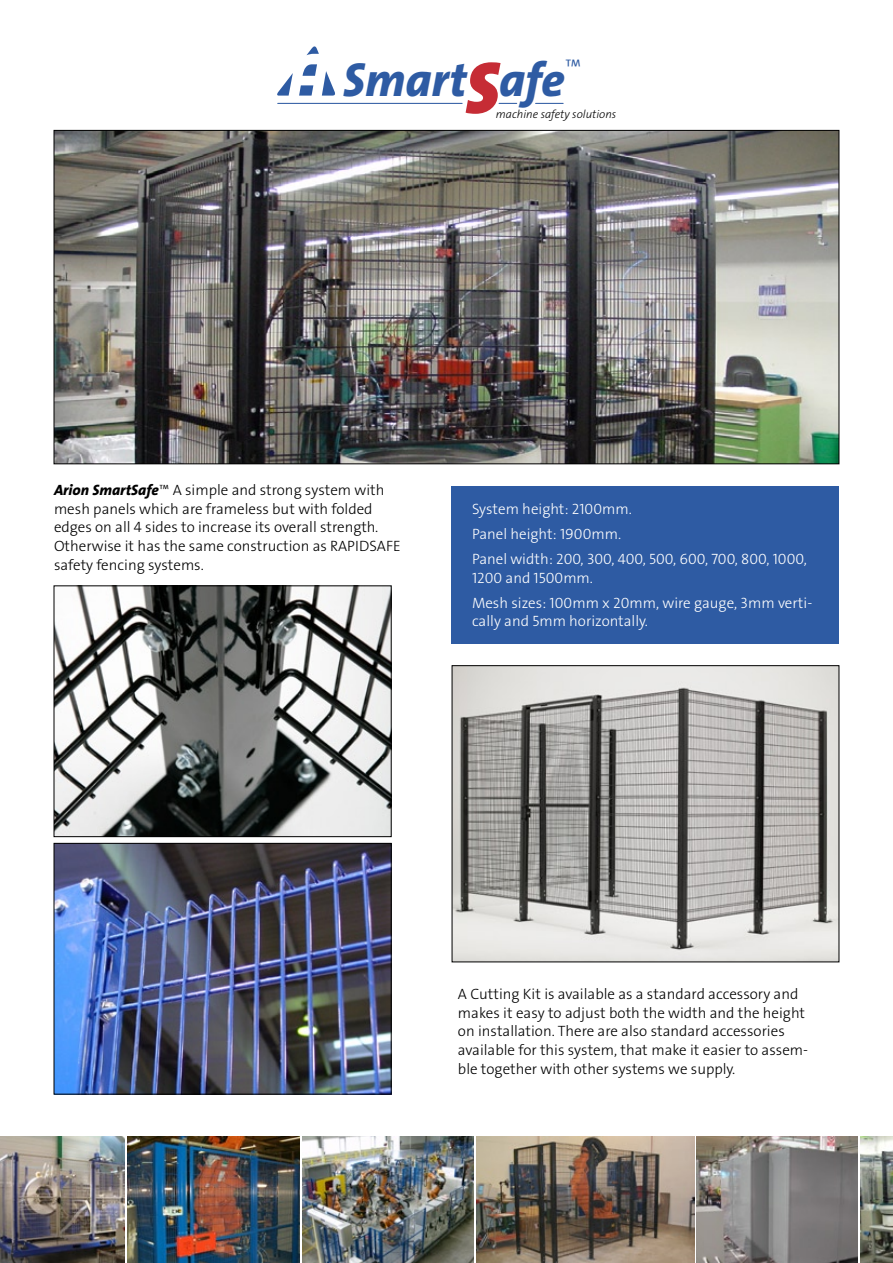
<style>
.page{position:relative;width:893px;height:1263px;background:#fff}
.page>*{position:absolute;margin:0;border:0;box-sizing:border-box;transform-origin:0 0}
.t1{font:italic 800 47.85px "The Sans OT8";color:#2e5ba3}
.t2{font:300 15px/18.8px "The Sans OT3";color:#000}
.t3{font:300 15px/25.2px "The Sans OT3";color:#fff}
.t4{font:italic 300 11.55px "The Sans OT3";color:#000}
.s1{font-family:"The Sans OT9";font-weight:900;font-size:73.2px;color:#c62c35}
.s2{font-family:"The Sans OT8";font-weight:800;font-style:italic}
.s3{font-family:"The Sans OT2";font-weight:200}
</style>
<div class="page">
<img style="left:56px;top:845px;width:333px;height:247px">
<div style="left:54px;top:843px;width:337px;height:251px;border:1px solid #000"></div>
<img style="left:56px;top:588px;width:333px;height:247px">
<div style="left:54px;top:586px;width:337px;height:251px;border:1px solid #000"></div>
<img style="left:454px;top:667px;width:383px;height:293px">
<img style="left:56px;top:132px;width:781px;height:330px">
<div style="left:452px;top:486px;width:387px;height:158px;background:#2e5ba3"></div>
<img style="left:0;top:1136px;width:125px;height:127px">
<img style="left:860px;top:1136px;width:33px;height:127px">
<img style="left:127px;top:1136px;width:173px;height:127px">
<img style="left:476px;top:1136px;width:218px;height:127px">
<img style="left:302px;top:1136px;width:171px;height:127px">
<img style="left:697px;top:1136px;width:161px;height:127px">
<svg style="left:277px;top:73px;width:16px;height:23px"></svg>
<svg style="left:306px;top:46px;width:13px;height:9px"></svg>
<svg style="left:299px;top:64px;width:36px;height:32px"></svg>
<hr style="left:278px;top:103px;width:184px;height:1px;background:#2e5ba3">
<svg style="left:536px;top:103px;width:27px;height:1px"></svg>
<svg style="left:499px;top:103px;width:18px;height:1px"></svg>
<h1 class="t1" style="left:343px;top:49px;width:241px">Smart<span class="s1">S</span>afe<sup>™</sup></h1>
<p class="t4" style="left:496px;top:106px;width:122px">machine safety solutions</p>
<p class="t2" style="left:54px;top:480px;width:348px"><span class="s2">Arion SmartSafe</span><span class="s3">™</span> A simple and strong system with mesh panels which are frameless but with folded edges on all 4 sides to increase its overall strength.<br>Otherwise it has the same construction as RAPIDSAFE safety fencing systems.</p>
<p class="t3" style="left:472px;top:496px;width:336px">System height: 2100mm.<br>Panel height: 1900mm.<br>Panel width: 200, 300, 400, 500, 600, 700, 800, 1000,</p>
<p class="t3" style="left:472px;top:565px;width:342px">1200 and 1500mm.<br>Mesh sizes: 100mm x 20mm, wire gauge, 3mm verti-</p>
<p class="t3" style="left:472px;top:609px;width:178px">cally and 5mm horizontally.</p>
<p class="t2" style="left:458px;top:984px;width:352px">A Cutting Kit is available as a standard accessory and makes it easy to adjust both the width and the height on installation. There are also standard accessories available for this system, that make it easier to assem&shy;ble together with other systems we supply.</p>
</div>
